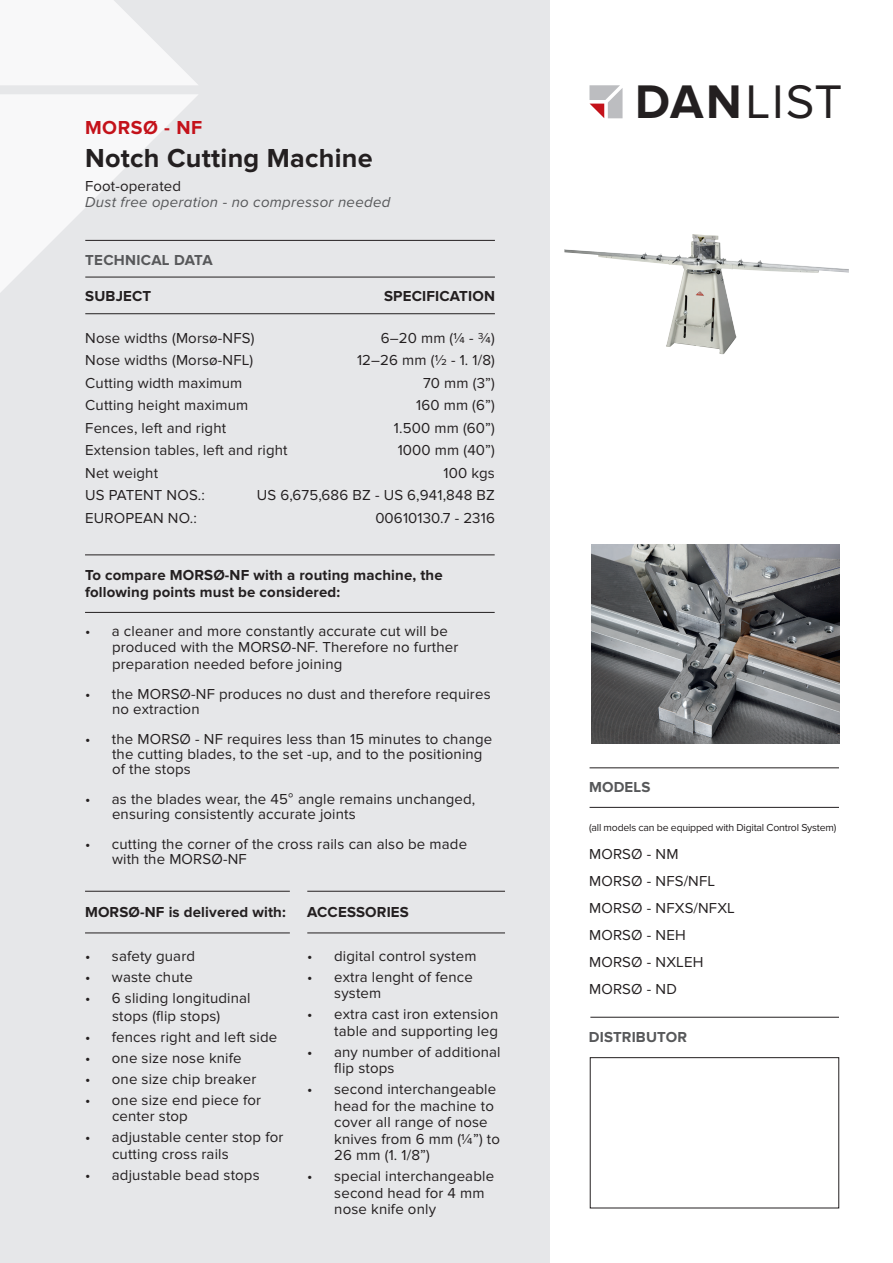
<style>
.page{position:relative;width:893px;height:1263px;background:#fff}
.page>*{position:absolute;margin:0;border:0;box-sizing:border-box;transform-origin:0 0}
.t1{font:48.9px "Proxima Nova";color:#231f20}
.t2{font:700 27px "Proxima Nova";letter-spacing:.01em;color:#231f20}
.rødnavn{font:700 19.5px "Proxima Nova";letter-spacing:.03em;color:#c4121a}
.t3{font:15px/16.5px "Proxima Nova";letter-spacing:.01em;color:#231f20}
.bullet{font:700 15px/16.5px "Proxima Nova";letter-spacing:.01em;color:#231f20}
.t4{font:italic 15px "Proxima Nova";letter-spacing:.02em;color:#57585a}
.t5{font:700 15px "Proxima Nova";letter-spacing:.01em;color:#57585a}
.t6{font:10.5px "Proxima Nova";letter-spacing:-.02em;color:#231f20}
.s1{font-weight:700}
</style>
<div class="page">
<div style="left:0;top:0;width:550px;height:1263px;background:#e6e7e9"></div>
<svg style="left:589px;top:85px;width:34px;height:33px"></svg>
<svg style="left:0;top:0;width:198px;height:85px"></svg>
<svg style="left:0;top:94px;width:199px;height:221px"></svg>
<hr style="left:85px;top:240px;width:410px;height:1px;background:#231f20">
<hr style="left:85px;top:277px;width:410px;height:1px;background:#231f20">
<hr style="left:85px;top:313px;width:410px;height:1px;background:#231f20">
<hr style="left:590px;top:1017px;width:249px;height:1px;background:#231f20">
<div style="left:590px;top:1057px;width:249px;height:151px;border:1px solid #231f20"></div>
<img style="left:564px;top:234px;width:285px;height:120px">
<hr style="left:85px;top:891px;width:205px;height:1px;background:#231f20">
<hr style="left:85px;top:933px;width:205px;height:1px;background:#231f20">
<hr style="left:85px;top:555px;width:410px;height:1px;background:#231f20">
<hr style="left:85px;top:612px;width:410px;height:1px;background:#231f20">
<hr style="left:590px;top:767px;width:249px;height:1px;background:#231f20">
<hr style="left:590px;top:807px;width:249px;height:1px;background:#231f20">
<img style="left:591px;top:544px;width:249px;height:199px">
<hr style="left:307px;top:891px;width:198px;height:1px;background:#231f20">
<hr style="left:307px;top:933px;width:198px;height:1px;background:#231f20">
<p class="rødnavn" style="left:85px;top:117px;width:119px">MORSØ - NF</p>
<p class="t2" style="left:85px;top:142px;width:289px">Notch Cutting Machine</p>
<p class="t3" style="left:85px;top:178px;width:98px">Foot-operated</p>
<p class="t4" style="left:85px;top:194px;width:307px">Dust free operation - no compressor needed</p>
<p class="t5" style="left:85px;top:251px;width:129px">TECHNICAL DATA</p>
<p class="bullet" style="left:85px;top:288px;width:67px">SUBJECT</p>
<p class="bullet" style="left:384px;top:288px;width:112px">SPECIFICATION</p>
<p class="t3" style="left:85px;top:330px;width:171px">Nose widths (Morsø-NFS)</p>
<p class="t3" style="left:381px;top:330px;width:116px">6–20 mm (¼ - ¾)</p>
<p class="t3" style="left:85px;top:352px;width:170px">Nose widths (Morsø-NFL)</p>
<p class="t3" style="left:357px;top:352px;width:139px">12–26 mm (½ - 1. 1/8)</p>
<p class="t3" style="left:85px;top:375px;width:159px">Cutting width maximum</p>
<p class="t3" style="left:423px;top:375px;width:73px">70 mm (3”)</p>
<p class="t3" style="left:85px;top:397px;width:164px">Cutting height maximum</p>
<p class="t3" style="left:416px;top:397px;width:80px">160 mm (6”)</p>
<p class="t3" style="left:85px;top:420px;width:142px">Fences, left and right</p>
<p class="t3" style="left:394px;top:420px;width:103px">1.500 mm (60”)</p>
<p class="t3" style="left:85px;top:442px;width:204px">Extension tables, left and right</p>
<p class="t3" style="left:398px;top:442px;width:99px">1000 mm (40”)</p>
<p class="t3" style="left:85px;top:465px;width:74px">Net weight</p>
<p class="t3" style="left:443px;top:465px;width:53px">100 kgs</p>
<p class="t3" style="left:85px;top:487px;width:121px">US PATENT NOS.:</p>
<p class="t3" style="left:257px;top:487px;width:240px">US 6,675,686 BZ - US 6,941,848 BZ</p>
<p class="t3" style="left:85px;top:510px;width:113px">EUROPEAN NO.:</p>
<p class="t3" style="left:375px;top:510px;width:121px">00610130.7 - 2316</p>
<p class="bullet" style="left:85px;top:567px;width:359px">To compare MORSØ-NF with a routing machine, the following points must be considered:</p>
<p class="t3" style="left:112px;top:623px;width:348px;text-indent:-27px">• a cleaner and more constantly accurate cut will be produced with the MORSØ-NF. Therefore no further preparation needed before joining</p>
<p class="t3" style="left:112px;top:687px;width:380px;line-height:15px;text-indent:-27px">• the MORSØ-NF produces no dust and therefore requires no extraction</p>
<p class="t3" style="left:112px;top:732px;width:382px;line-height:15px;text-indent:-27px">• the MORSØ - NF requires less than 15 minutes to change the cutting blades, to the set -up, and to the positioning of the stops</p>
<p class="t3" style="left:112px;top:792px;width:365px;line-height:15px;text-indent:-27px">• as the blades wear, the 45 angle remains unchanged, ensuring consistently accurate joints</p>
<p class="t3" style="left:112px;top:837px;width:357px;line-height:15px;text-indent:-27px">• cutting the corner of the cross rails can also be made with the MORSØ-NF</p>
<p class="bullet" style="left:85px;top:904px;width:202px">MORSØ-NF is delivered with:</p>
<p class="t3" style="left:85px;top:948px;width:112px">• safety guard</p>
<p class="t3" style="left:85px;top:969px;width:109px">• waste chute</p>
<p class="t3" style="left:85px;top:989px;width:167px;line-height:18px;text-align:center">• 6 sliding longitudinal stops (flip stops)</p>
<p class="t3" style="left:85px;top:1029px;width:194px">• fences right and left side</p>
<p class="t3" style="left:85px;top:1050px;width:158px">• one size nose knife</p>
<p class="t3" style="left:85px;top:1071px;width:173px">• one size chip breaker</p>
<p class="t3" style="left:112px;top:1092px;width:151px;text-indent:-27px">• one size end piece for center stop</p>
<p class="t3" style="left:112px;top:1129px;width:173px;text-indent:-27px">• adjustable center stop for cutting cross rails</p>
<p class="t3" style="left:85px;top:1167px;width:176px">• adjustable bead stops</p>
<p class="bullet" style="left:307px;top:904px;width:103px">ACCESSORIES</p>
<p class="t3" style="left:307px;top:948px;width:171px">• digital control system</p>
<p class="t3" style="left:334px;top:969px;width:140px;text-indent:-27px">• extra lenght of fence system</p>
<p class="t3" style="left:307px;top:1006px;width:192px;text-align:right">• extra cast iron extension table and supporting leg</p>
<p class="t3" style="left:334px;top:1044px;width:168px;text-indent:-27px">• any number of additional flip stops</p>
<p class="t3" style="left:334px;top:1081px;width:167px;text-indent:-27px">• second interchangeable head for the machine to cover all range of nose knives from 6 mm (¼”) to<br>26 mm (1. 1/8”)</p>
<p class="t3" style="left:334px;top:1168px;width:161px;text-indent:-27px">• special interchangeable second head for 4 mm nose knife only</p>
<h1 class="t1" style="left:635px;top:74px;width:209px"><span class="s1">DAN</span>LIST</h1>
<p class="t5" style="left:589px;top:778px;width:63px">MODELS</p>
<p class="t6" style="left:589px;top:822px;width:249px">(all models can be equipped with Digital Control System)</p>
<p class="t3" style="left:589px;top:845px;width:91px">MORSØ - NM</p>
<p class="t3" style="left:589px;top:872px;width:127px">MORSØ - NFS/NFL</p>
<p class="t3" style="left:589px;top:899px;width:147px">MORSØ - NFXS/NFXL</p>
<p class="t3" style="left:589px;top:926px;width:98px">MORSØ - NEH</p>
<p class="t3" style="left:589px;top:953px;width:116px">MORSØ - NXLEH</p>
<p class="t3" style="left:589px;top:980px;width:89px">MORSØ - ND</p>
<p class="t5" style="left:589px;top:1028px;width:100px">DISTRIBUTOR</p>
</div>
